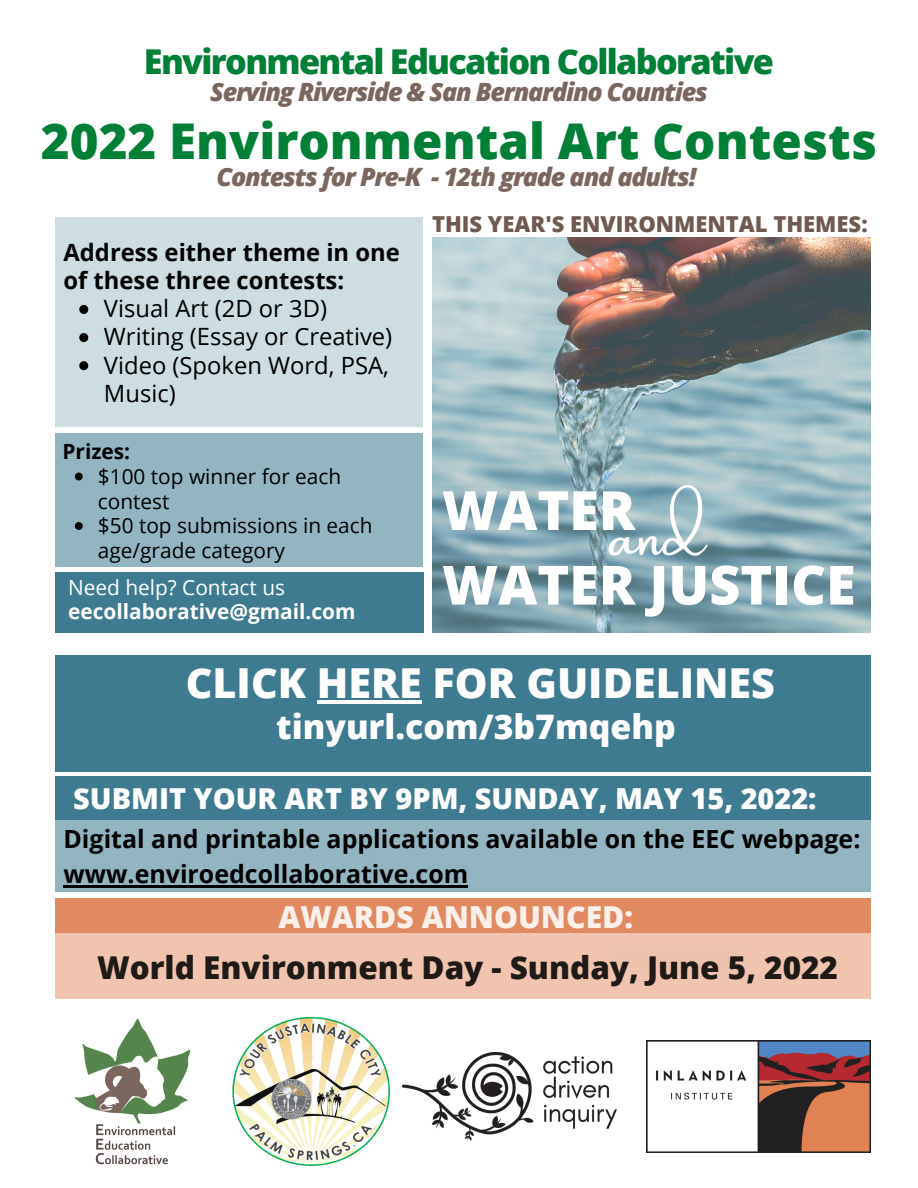
<style>
.page{position:relative;width:918px;height:1188px;background:#fff}
.page>*{position:absolute;margin:0;border:0;box-sizing:border-box;transform-origin:0 0}
.t1{font:55.95px "Amsterdam One";color:#fff}
.t2{font:800 54px "Open Sans";color:#fff}
.t3{font:800 49.35px "Open Sans";color:#008037}
.t4{font:800 41.25px "Open Sans";color:#fff}
.t5{font:800 34.2px "Open Sans";letter-spacing:-.05em;color:#008037}
.t6{font:800 33.75px "Open Sans";color:#fff}
.t7{font:800 31.5px "Open Sans";color:#000}
.t8{font:800 30.3px "Open Sans";color:#fff}
.t9{font:800 28.8px "Open Sans";color:#fff}
.t10{font:italic 800 25.2px "Open Sans";letter-spacing:-.05em;color:#7a665e}
.t11{font:700 24.9px "Open Sans";color:#000}
.t12{font:23.85px/28.2px "Open Sans";color:#000}
.t13{font:700 23.85px/28.2px "Open Sans";color:#000}
.t14{font:800 22.05px "Open Sans";color:#6f5950}
.t15{font:20.85px/24.8px "Open Sans";color:#000}
.t16{font:700 20.85px/24.3px "Open Sans";color:#fff}
.t17{font:700 20.85px "Open Sans";color:#000}
.s1{font-weight:400}
</style>
<div class="page">
<div style="left:55px;top:813px;width:815px;height:79px;background:#93b5c1"></div>
<div style="left:55px;top:776px;width:815px;height:44px;background:#3e7b90"></div>
<img style="left:74px;top:1018px;width:117px;height:147px">
<div style="left:55px;top:898px;width:815px;height:101px;background:#f0c4af"></div>
<div style="left:55px;top:898px;width:815px;height:35px;background:#e18a61"></div>
<img style="left:233px;top:1017px;width:157px;height:149px">
<img style="left:403px;top:1052px;width:214px;height:89px">
<div style="left:55px;top:655px;width:815px;height:117px;background:#3e7b90"></div>
<img style="left:646px;top:1040px;width:224px;height:113px">
<hr style="left:64px;top:885px;width:404px;height:2px;background:#000">
<img style="left:432px;top:237px;width:439px;height:395px">
<div style="left:55px;top:217px;width:368px;height:209px;background:#cddde2"></div>
<div style="left:55px;top:433px;width:368px;height:133px;background:#93b5c1"></div>
<div style="left:55px;top:572px;width:369px;height:61px;background:#3e7b90"></div>
<svg style="left:79px;top:305px;width:9px;height:9px"></svg>
<svg style="left:79px;top:333px;width:9px;height:9px"></svg>
<svg style="left:79px;top:361px;width:9px;height:9px"></svg>
<svg style="left:75px;top:473px;width:8px;height:7px"></svg>
<svg style="left:75px;top:522px;width:8px;height:8px"></svg>
<hr style="left:317px;top:700px;width:105px;height:3px;background:#fff">
<p class="t5" style="left:144px;top:37px;width:632px">Environmental Education Collaborative</p>
<p class="t10" style="left:210px;top:74px;width:499px">Serving Riverside &amp; San Bernardino Counties</p>
<p class="t3" style="left:41px;top:106px;width:838px">2022 Environmental Art Contests</p>
<p class="t10" style="left:216px;top:159px;width:481px">Contests for Pre-K - 12th grade and adults!</p>
<p class="t14" style="left:432px;top:209px;width:437px">THIS YEAR'S ENVIRONMENTAL THEMES:</p>
<p class="t13" style="left:64px;top:238px;width:338px">Address either theme in one of these three contests:</p>
<p class="t12" style="left:104px;top:294px;width:225px">Visual Art (2D or 3D)</p>
<p class="t12" style="left:104px;top:322px;width:290px">Writing (Essay or Creative)</p>
<p class="t12" style="left:104px;top:350px;width:286px">Video (Spoken Word, PSA,<br>Music)</p>
<p class="t17" style="left:62px;top:437px;width:69px">Prizes:</p>
<p class="t15" style="left:98px;top:463px;width:245px">$100 top winner for each contest</p>
<p class="t15" style="left:98px;top:513px;width:276px">$50 top submissions in each age/grade category</p>
<p class="t16" style="left:68px;top:575px;width:289px"><span class="s1">Need help? Contact us </span>eecollaborative@gmail.com</p>
<p class="t1" style="left:610px;top:506px;width:97px">and</p>
<p class="t2" style="left:442px;top:472px;width:195px">WATER</p>
<p class="t2" style="left:442px;top:547px;width:415px">WATER JUSTICE</p>
<p class="t4" style="left:186px;top:654px;width:591px">CLICK HERE FOR GUIDELINES</p>
<p class="t6" style="left:276px;top:703px;width:401px">tinyurl.com/3b7mqehp</p>
<p class="t9" style="left:73px;top:778px;width:745px">SUBMIT YOUR ART BY 9PM, SUNDAY, MAY 15, 2022:</p>
<p class="t11" style="left:64px;top:821px;width:798px">Digital and printable applications available on the EEC webpage:</p>
<p class="t11" style="left:64px;top:856px;width:406px">www.enviroedcollaborative.com</p>
<p class="t8" style="left:279px;top:895px;width:356px">AWARDS ANNOUNCED:</p>
<p class="t7" style="left:97px;top:945px;width:742px">World Environment Day - Sunday, June 5, 2022</p>
</div>
